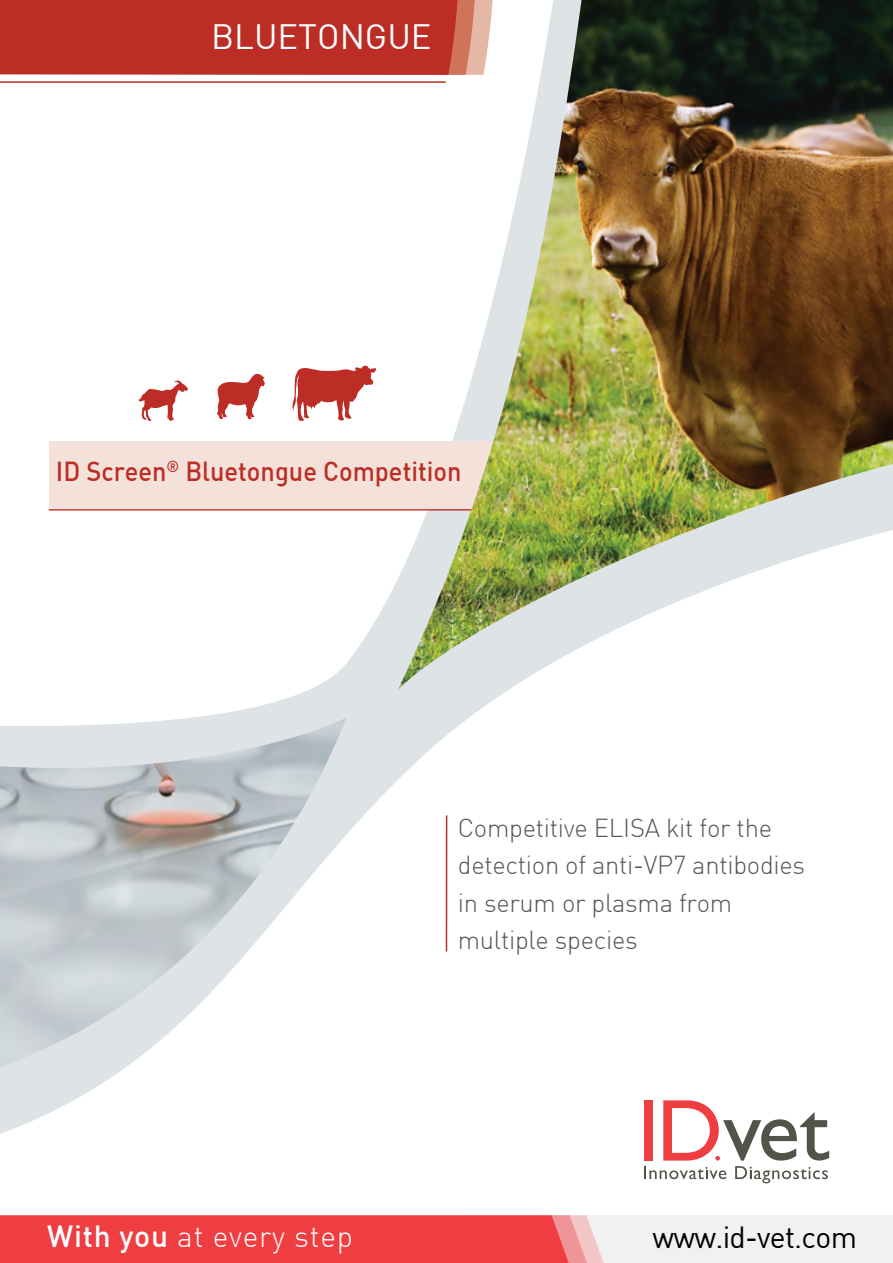
<style>
.page{position:relative;width:893px;height:1263px;background:#fff}
.page>*{position:absolute;margin:0;border:0;box-sizing:border-box;transform-origin:0 0}
.t1{font:34.5px "DIN";color:#fff}
.t2{font:300 30px "DIN";letter-spacing:.025em;color:#fff}
.t3{font:30px "DIN";letter-spacing:-.025em;color:#000}
.t4{font:500 27px "DIN";color:#bc2d26;scale:.94 1}
.t5{font:300 25.5px/37.5px "DIN";letter-spacing:-.01em;color:#58565a}
.s1{font-weight:500}
</style>
<div class="page">
<svg style="left:0;top:579px;width:830px;height:605px"></svg>
<svg style="left:644px;top:1166px;width:82px;height:13px"></svg>
<svg style="left:735px;top:1166px;width:93px;height:17px"></svg>
<div style="left:644px;top:1100px;width:9px;height:60px;background:#ef3e42"></div>
<svg style="left:663px;top:1100px;width:166px;height:60px"></svg>
<div style="left:462px;top:1215px;width:431px;height:48px;background:#f1f1f2"></div>
<svg style="left:0;top:1215px;width:604px;height:48px;background:#ef474b"></svg>
<svg style="left:292px;top:366px;width:85px;height:55px"></svg>
<svg style="left:217px;top:374px;width:48px;height:45px"></svg>
<svg style="left:138px;top:380px;width:50px;height:41px"></svg>
<div style="left:0;top:0;width:398px;height:75px;background:#bc2d26"></div>
<hr style="left:0;top:81px;width:446px;height:2px;background:#bc2d26">
<img style="left:0;top:718px;width:346px;height:349px">
<div style="left:49px;top:441px;width:655px;height:69px;background:#f4e2da"></div>
<hr style="left:49px;top:509px;width:655px;height:1px;background:#bc2d26">
<img style="left:398px;top:0;width:495px;height:690px">
<hr style="left:446px;top:815px;width:1px;height:136px;background:#bc2d26">
<h1 class="t1" style="left:211px;top:15px;width:222px">BLUETONGUE</h1>
<p class="t4" style="left:56px;top:454px;width:433px">ID Screen<sup>®</sup> Bluetongue Competition</p>
<p class="t5" style="left:458px;top:808px;width:349px">Competitive ELISA kit for the detection of anti-VP7 antibodies in serum or plasma from multiple species</p>
<p class="t2" style="left:47px;top:1217px;width:307px"><span class="s1">With you</span> at every step</p>
<p class="t3" style="left:652px;top:1218px;width:206px">www.id-vet.com</p>
</div>
